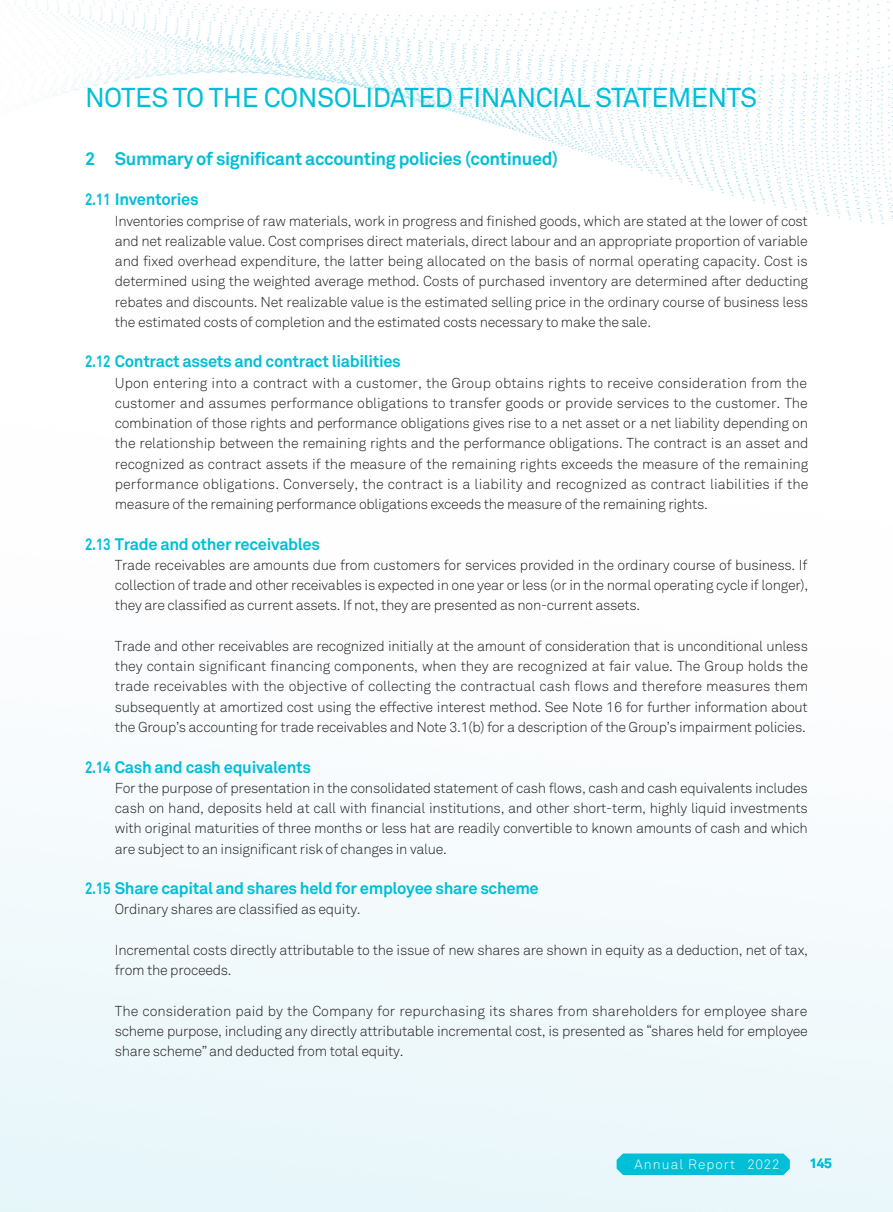
<style>
.page{position:relative;width:893px;height:1212px;background:#fff}
.page>*{position:absolute;margin:0;border:0;box-sizing:border-box;transform-origin:0 0}
.t1{font:27px "Akkurat Pro";letter-spacing:-.02em;color:#00bfd7}
.t2{font:700 18px "Akkurat Pro";letter-spacing:-.02em;color:#00bfd7}
.t3{font:700 16.5px "Akkurat Pro";letter-spacing:-.02em;color:#00bfd7;scale:.8 1}
.t4{font:14.25px/20.2px "Akkurat Light Pro";letter-spacing:-.02em;color:#231f20;text-align:justify}
.t5{font:13.5px "Akkurat Light Pro";letter-spacing:.08em;color:#fff}
.t6{font:700 13.5px "Akkurat Pro";color:#00bfd7}
</style>
<div class="page">
<img style="left:0;top:0;width:893px;height:1212px">
<svg style="left:617px;top:1153px;width:173px;height:22px;background:#0ac1d8"></svg>
<h1 class="t1" style="left:85px;top:82px;width:674px">NOTES TO THE CONSOLIDATED FINANCIAL STATEMENTS</h1>
<p class="t2" style="left:85px;top:147px;width:475px">2 Summary of significant accounting policies (continued)</p>
<p class="t3" style="left:85px;top:189px;width:143px">2.11 Inventories</p>
<p class="t4" style="left:115px;top:211px;width:695px">Inventories comprise of raw materials, work in progress and finished goods, which are stated at the lower of cost and net realizable value. Cost comprises direct materials, direct labour and an appropriate proportion of variable and fixed overhead expenditure, the latter being allocated on the basis of normal operating capacity. Cost is determined using the weighted average method. Costs of purchased inventory are determined after deducting rebates and discounts. Net realizable value is the estimated selling price in the ordinary course of business less the estimated costs of completion and the estimated costs necessary to make the sale.</p>
<p class="t3" style="left:85px;top:351px;width:396px">2.12 Contract assets and contract liabilities</p>
<p class="t4" style="left:115px;top:373px;width:695px">Upon entering into a contract with a customer, the Group obtains rights to receive consideration from the customer and assumes performance obligations to transfer goods or provide services to the customer. The combination of those rights and performance obligations gives rise to a net asset or a net liability depending on the relationship between the remaining rights and the performance obligations. The contract is an asset and recognized as contract assets if the measure of the remaining rights exceeds the measure of the remaining performance obligations. Conversely, the contract is a liability and recognized as contract liabilities if the measure of the remaining performance obligations exceeds the measure of the remaining rights.</p>
<p class="t3" style="left:85px;top:534px;width:295px">2.13 Trade and other receivables</p>
<p class="t4" style="left:115px;top:555px;width:695px">Trade receivables are amounts due from customers for services provided in the ordinary course of business. If collection of trade and other receivables is expected in one year or less (or in the normal operating cycle if longer), they are classified as current assets. If not, they are presented as non-current assets.</p>
<p class="t4" style="left:115px;top:636px;width:695px">Trade and other receivables are recognized initially at the amount of consideration that is unconditional unless they contain significant financing components, when they are recognized at fair value. The Group holds the trade receivables with the objective of collecting the contractual cash flows and therefore measures them subsequently at amortized cost using the effective interest method. See Note 16 for further information about the Group’s accounting for trade receivables and Note 3.1(b) for a description of the Group’s impairment policies.</p>
<p class="t3" style="left:85px;top:756px;width:284px">2.14 Cash and cash equivalents</p>
<p class="t4" style="left:115px;top:778px;width:695px">For the purpose of presentation in the consolidated statement of cash flows, cash and cash equivalents includes cash on hand, deposits held at call with financial institutions, and other short-term, highly liquid investments with original maturities of three months or less hat are readily convertible to known amounts of cash and which are subject to an insignificant risk of changes in value.</p>
<p class="t3" style="left:85px;top:878px;width:569px">2.15 Share capital and shares held for employee share scheme</p>
<p class="t4" style="left:115px;top:899px;width:247px">Ordinary shares are classified as equity.</p>
<p class="t4" style="left:115px;top:940px;width:695px">Incremental costs directly attributable to the issue of new shares are shown in equity as a deduction, net of tax, from the proceeds.</p>
<p class="t4" style="left:115px;top:1001px;width:695px">The consideration paid by the Company for repurchasing its shares from shareholders for employee share scheme purpose, including any directly attributable incremental cost, is presented as “shares held for employee share scheme” and deducted from total equity.</p>
<p class="t5" style="left:635px;top:1156px;width:146px">Annual Report 2022</p>
<p class="t6" style="left:809px;top:1155px;width:24px">145</p>
</div>
